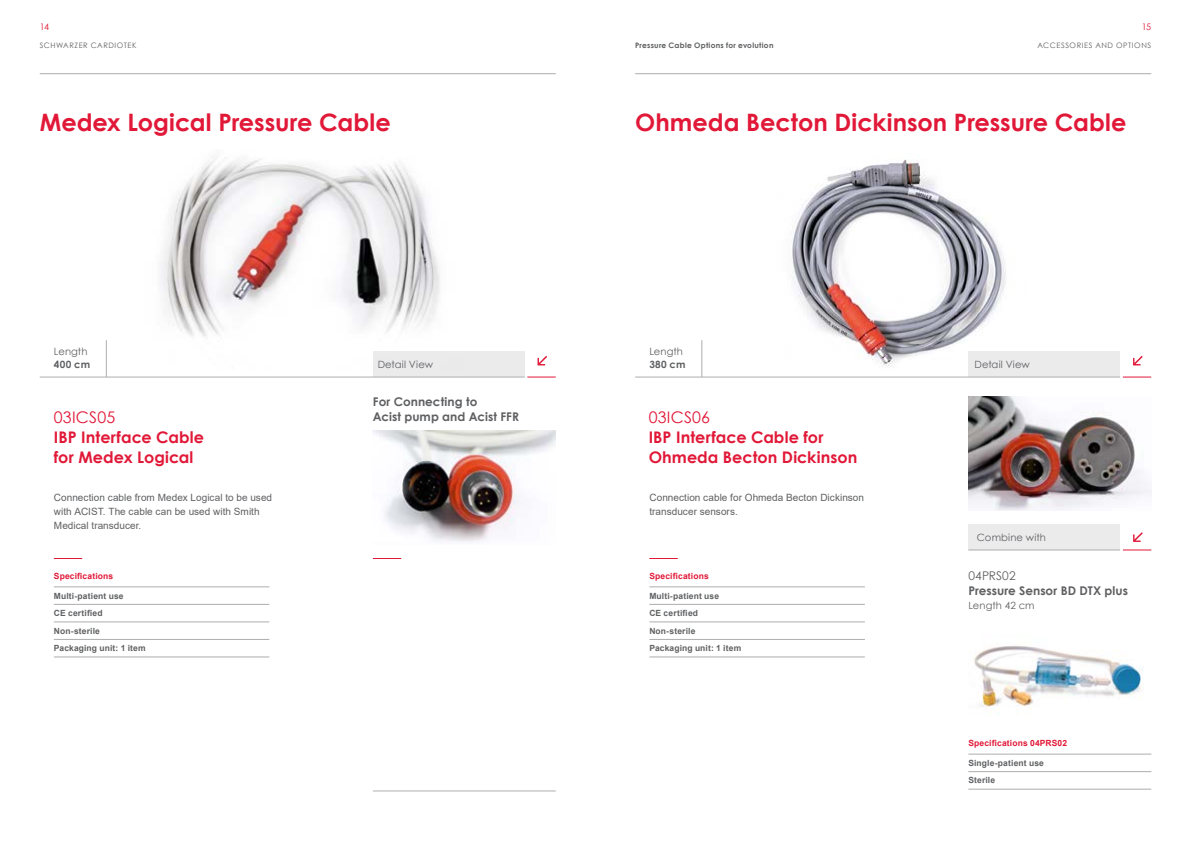
<style>
.page{position:relative;width:1191px;height:842px;background:#fff}
.page>*{position:absolute;margin:0;border:0;box-sizing:border-box;transform-origin:0 0}
.t1{font:700 24px "Century Gothic";color:#e11837}
.t2{font:700 16px/20px "Century Gothic";letter-spacing:.005em;color:#e11837}
.t3{font:16px "Century Gothic";letter-spacing:.015em;color:#e11837}
.t4{font:700 12px/15px "Century Gothic";letter-spacing:.005em;color:#5f6062}
.t5{font:12px "Century Gothic";letter-spacing:.01em;color:#5f6062}
.t6{font:10px/14px "Arial";letter-spacing:.005em;color:#5f6062}
.t7{font:10px "Century Gothic";letter-spacing:.01em;color:#5f6062}
.t8{font:700 10px "Century Gothic";letter-spacing:.035em;color:#5f6062}
.t9{font:9px "Century Gothic";color:#e11837}
.t10{font:700 8.5px/17.5px "Arial";letter-spacing:.015em;color:#5f6062}
.t11{font:700 8.5px "Arial";letter-spacing:.015em;color:#e11837}
.t12{font:7.5px "Century Gothic";letter-spacing:.075em;color:#5f6062}
.t13{font:700 7.5px "Century Gothic";letter-spacing:.035em;color:#5f6062}
</style>
<div class="page">
<div style="left:968px;top:351px;width:152px;height:26px;background:#ebebec"></div>
<div style="left:373px;top:351px;width:151px;height:26px;background:#ebebec"></div>
<hr style="left:106px;top:340px;width:1px;height:37px;background:#abadb0">
<hr style="left:40px;top:377px;width:484px;height:1px;background:#abadb0">
<svg style="left:527px;top:377px;width:29px;height:1px"></svg>
<svg style="left:537px;top:356px;width:10px;height:9px"></svg>
<img style="left:160px;top:157px;width:280px;height:180px">
<img style="left:373px;top:431px;width:183px;height:111px">
<hr style="left:701px;top:340px;width:1px;height:37px;background:#abadb0">
<hr style="left:635px;top:377px;width:485px;height:1px;background:#abadb0">
<svg style="left:1122px;top:377px;width:29px;height:1px"></svg>
<svg style="left:1133px;top:356px;width:9px;height:9px"></svg>
<img style="left:968px;top:397px;width:183px;height:113px">
<img style="left:792px;top:159px;width:214px;height:209px">
<img style="left:973px;top:646px;width:171px;height:63px">
<div style="left:968px;top:524px;width:152px;height:26px;background:#ebebec"></div>
<hr style="left:968px;top:550px;width:152px;height:1px;background:#abadb0">
<svg style="left:1123px;top:549px;width:28px;height:1px"></svg>
<svg style="left:1133px;top:532px;width:9px;height:10px"></svg>
<hr style="left:373px;top:791px;width:183px;height:1px;background:#abadb0">
<hr style="left:40px;top:73px;width:516px;height:1px;background:#abadb0">
<hr style="left:635px;top:73px;width:516px;height:1px;background:#abadb0">
<svg style="left:373px;top:558px;width:28px;height:1px"></svg>
<hr style="left:968px;top:754px;width:183px;height:1px;background:#abadb0">
<hr style="left:968px;top:771px;width:183px;height:1px;background:#abadb0">
<hr style="left:968px;top:789px;width:183px;height:1px;background:#abadb0">
<svg style="left:54px;top:558px;width:28px;height:1px"></svg>
<svg style="left:649px;top:558px;width:28px;height:1px"></svg>
<hr style="left:54px;top:587px;width:215px;height:1px;background:#abadb0">
<hr style="left:54px;top:604px;width:215px;height:1px;background:#abadb0">
<hr style="left:54px;top:622px;width:215px;height:1px;background:#abadb0">
<hr style="left:54px;top:639px;width:215px;height:1px;background:#abadb0">
<hr style="left:54px;top:657px;width:215px;height:1px;background:#abadb0">
<hr style="left:649px;top:587px;width:216px;height:1px;background:#abadb0">
<hr style="left:649px;top:604px;width:216px;height:1px;background:#abadb0">
<hr style="left:649px;top:622px;width:216px;height:1px;background:#abadb0">
<hr style="left:649px;top:639px;width:216px;height:1px;background:#abadb0">
<hr style="left:649px;top:657px;width:216px;height:1px;background:#abadb0">
<p class="t9" style="left:40px;top:21px;width:11px">14</p>
<p class="t9" style="left:1141px;top:21px;width:11px">15</p>
<p class="t12" style="left:40px;top:40px;width:98px">SCHWARZER CARDIOTEK</p>
<p class="t12" style="left:1037px;top:40px;width:115px">ACCESSORIES AND OPTIONS</p>
<p class="t13" style="left:635px;top:40px;width:140px">Pressure Cable Options for evolution</p>
<h1 class="t1" style="left:40px;top:104px;width:353px">Medex Logical Pressure Cable</h1>
<h1 class="t1" style="left:635px;top:104px;width:493px">Ohmeda Becton Dickinson Pressure Cable</h1>
<p class="t7" style="left:54px;top:344px;width:35px">Length</p>
<p class="t8" style="left:54px;top:357px;width:38px">400 cm</p>
<h2 class="t3" style="left:54px;top:406px;width:63px">03ICS05</h2>
<h2 class="t2" style="left:54px;top:427px;width:152px">IBP Interface Cable for Medex Logical</h2>
<p class="t6" style="left:54px;top:490px;width:220px">Connection cable from Medex Logical to be used with ACIST. The cable can be used with Smith<br>Medical transducer.</p>
<p class="t11" style="left:54px;top:570px;width:61px">Specifications</p>
<p class="t10" style="left:54px;top:587px;width:93px">Multi-patient use<br>CE certified<br>Non-sterile<br>Packaging unit: 1 item</p>
<p class="t7" style="left:649px;top:344px;width:35px">Length</p>
<p class="t7" style="left:378px;top:357px;width:57px">Detail View</p>
<p class="t8" style="left:649px;top:357px;width:38px">380 cm</p>
<p class="t7" style="left:974px;top:357px;width:57px">Detail View</p>
<p class="t4" style="left:373px;top:393px;width:148px">For Connecting to<br>Acist pump and Acist FFR</p>
<h2 class="t3" style="left:648px;top:406px;width:63px">03ICS06</h2>
<h2 class="t2" style="left:648px;top:427px;width:210px">IBP Interface Cable for<br>Ohmeda Becton Dickinson</h2>
<p class="t6" style="left:649px;top:490px;width:216px">Connection cable for Ohmeda Becton Dickinson transducer sensors.</p>
<p class="t11" style="left:649px;top:570px;width:61px">Specifications</p>
<p class="t10" style="left:649px;top:587px;width:93px">Multi-patient use<br>CE certified<br>Non-sterile<br>Packaging unit: 1 item</p>
<p class="t7" style="left:977px;top:530px;width:71px">Combine with</p>
<p class="t5" style="left:968px;top:567px;width:49px">04PRS02</p>
<p class="t4" style="left:968px;top:583px;width:161px">Pressure Sensor BD DTX plus</p>
<p class="t7" style="left:968px;top:599px;width:68px">Length 42 cm</p>
<p class="t11" style="left:968px;top:737px;width:100px">Specifications 04PRS02</p>
<p class="t10" style="left:968px;top:754px;width:77px">Single-patient use<br>Sterile</p>
</div>
